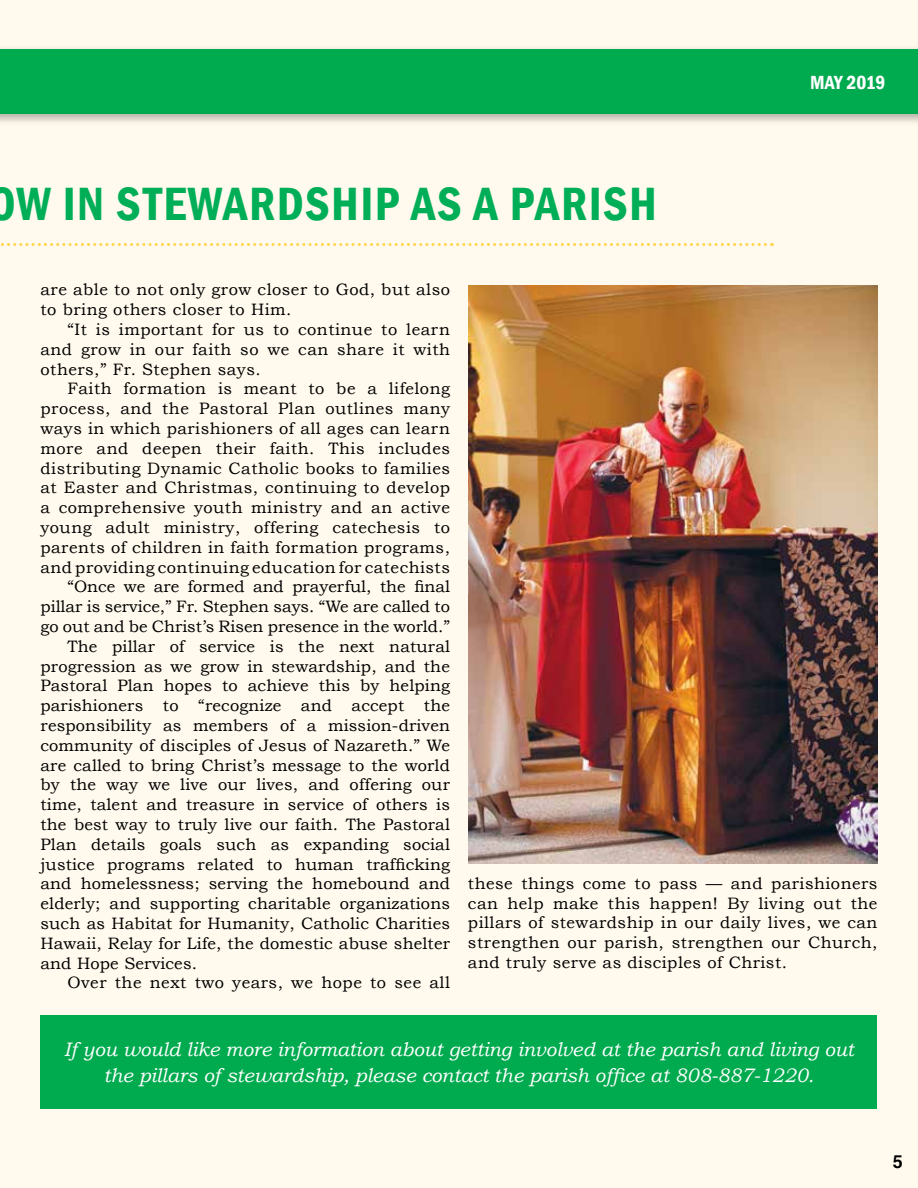
<style>
.page{position:relative;width:918px;height:1188px;background:#fffaed}
.page>*{position:absolute;margin:0;border:0;box-sizing:border-box;transform-origin:0 0}
.t1{font:600 condensed 48px "Franklin Gothic";letter-spacing:.03em;color:#00ae58}
.t2{font:italic 19.5px/25.5px "Bookman Old Style";color:#fff;text-align:center}
.t3{font:600 condensed 19.5px "Franklin Gothic";letter-spacing:-.01em;color:#fff}
.t4{font:700 18px "Helvetica";color:#000}
.t5{font:16.5px/19.8px "Bookman Old Style";letter-spacing:.01em;color:#000;text-align:justify}
.t6{font:16.5px/19.8px "Bookman Old Style";letter-spacing:.03em;color:#000}
</style>
<div class="page">
<div style="left:0;top:45px;width:918px;height:81px;background:#000;opacity:.3"></div>
<div style="left:0;top:50px;width:918px;height:64px;background:#00aa4f"></div>
<svg style="left:0;top:243px;width:765px;height:3px"></svg>
<div style="left:40px;top:1015px;width:838px;height:94px;background:#00aa4f"></div>
<img style="left:468px;top:285px;width:410px;height:579px">
<p class="t3" style="left:810px;top:69px;width:77px">MAY 2019</p>
<h1 class="t1" style="left:-12px;top:171px;width:670px">OW IN STEWARDSHIP AS A PARISH</h1>
<p class="t6" style="left:40px;top:280px;width:411px">are able to not only grow closer to God, but also to bring others closer to Him.</p>
<p class="t5" style="left:40px;top:319px;width:411px;text-indent:27px">“It is important for us to continue to learn and grow in our faith so we can share it with others,” Fr. Stephen says.</p>
<p class="t6" style="left:67px;top:379px;width:384px">Faith formation is meant to be a lifelong</p>
<p class="t6" style="left:40px;top:399px;width:411px">process, and the Pastoral Plan outlines many</p>
<p class="t6" style="left:40px;top:418px;width:411px">ways in which parishioners of all ages can learn</p>
<p class="t6" style="left:40px;top:438px;width:411px">more and deepen their faith. This includes</p>
<p class="t6" style="left:40px;top:458px;width:411px">distributing Dynamic Catholic books to families</p>
<p class="t6" style="left:40px;top:478px;width:411px">at Easter and Christmas, continuing to develop</p>
<p class="t6" style="left:40px;top:498px;width:411px">a comprehensive youth ministry and an active</p>
<p class="t6" style="left:40px;top:517px;width:411px">young adult ministry, offering catechesis to</p>
<p class="t6" style="left:40px;top:537px;width:411px">parents of children in faith formation programs,</p>
<p class="t6" style="left:40px;top:557px;width:411px">and providing continuing education for catechists</p>
<p class="t5" style="left:67px;top:577px;width:384px">“Once we are formed and prayerful, the final</p>
<p class="t5" style="left:40px;top:597px;width:411px">pillar is service,” Fr. Stephen says. “We are called to</p>
<p class="t5" style="left:40px;top:616px;width:411px">go out and be Christ’s Risen presence in the world.”</p>
<p class="t5" style="left:67px;top:636px;width:384px">The pillar of service is the next natural</p>
<p class="t5" style="left:40px;top:656px;width:411px">progression as we grow in stewardship, and the</p>
<p class="t5" style="left:40px;top:676px;width:411px">Pastoral Plan hopes to achieve this by helping</p>
<p class="t5" style="left:40px;top:696px;width:411px">parishioners to “recognize and accept the</p>
<p class="t5" style="left:40px;top:715px;width:411px">responsibility as members of a mission-driven</p>
<p class="t5" style="left:40px;top:735px;width:411px">community of disciples of Jesus of Nazareth.” We</p>
<p class="t5" style="left:40px;top:755px;width:411px">are called to bring Christ’s message to the world</p>
<p class="t5" style="left:40px;top:775px;width:411px">by the way we live our lives, and offering our</p>
<p class="t5" style="left:40px;top:795px;width:411px">time, talent and treasure in service of others is</p>
<p class="t5" style="left:40px;top:814px;width:411px">the best way to truly live our faith. The Pastoral</p>
<p class="t5" style="left:40px;top:834px;width:411px">Plan details goals such as expanding social</p>
<p class="t5" style="left:40px;top:854px;width:411px">justice programs related to human trafficking</p>
<p class="t5" style="left:40px;top:874px;width:411px">and homelessness; serving the homebound and</p>
<p class="t5" style="left:40px;top:894px;width:411px">elderly; and supporting charitable organizations</p>
<p class="t5" style="left:40px;top:913px;width:411px">such as Habitat for Humanity, Catholic Charities</p>
<p class="t5" style="left:40px;top:933px;width:411px">Hawaii, Relay for Life, the domestic abuse shelter</p>
<p class="t5" style="left:40px;top:953px;width:158px">and Hope Services.</p>
<p class="t6" style="left:67px;top:973px;width:384px">Over the next two years, we hope to see all</p>
<p class="t5" style="left:468px;top:873px;width:411px">these things come to pass — and parishioners can help make this happen! By living out the pillars of stewardship in our daily lives, we can strengthen our parish, strengthen our Church, and truly serve as disciples of Christ.</p>
<p class="t2" style="left:64px;top:1037px;width:791px">If you would like more information about getting involved at the parish and living out the pillars of stewardship, please contact the parish office at 808-887-1220.</p>
<p class="t4" style="left:893px;top:1147px;width:12px">5</p>
</div>
